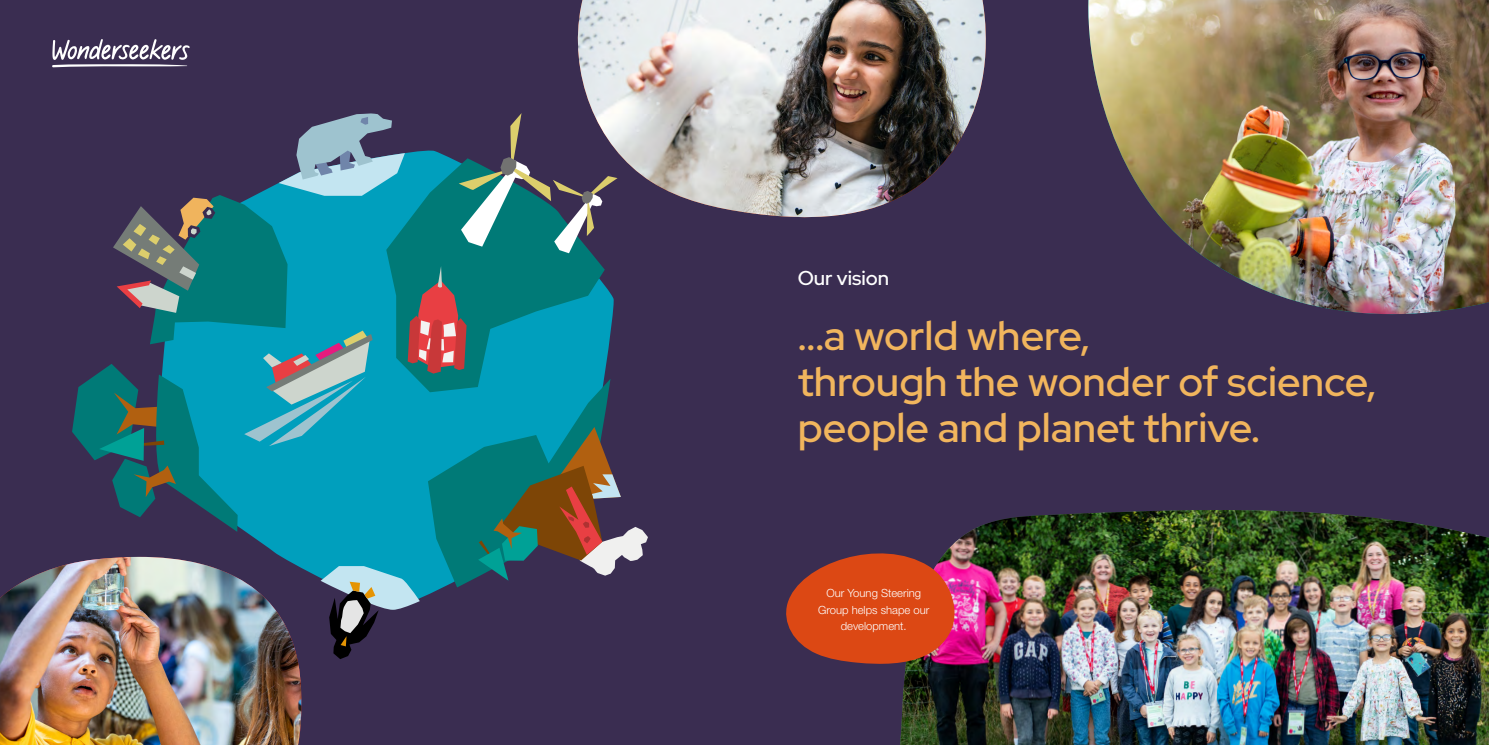
<style>
.page{position:relative;width:1489px;height:745px;background:#fff}
.page>*{position:absolute;margin:0;border:0;box-sizing:border-box;transform-origin:0 0}
.t1{font:500 41.25px/46.2px "Red Hat Display";color:#f1b55d}
.t2{font:500 20px "Red Hat Display";color:#fff}
.t3{font:300 11.25px/16.2px "Helvetica Neue LT Std";color:#fff;text-align:center}
</style>
<div class="page">
<div style="left:0;top:0;width:1488px;height:744px;background:#3a2d51"></div>
<img style="left:577px;top:0;width:409px;height:218px">
<img style="left:0;top:563px;width:302px;height:181px">
<img style="left:900px;top:510px;width:588px;height:234px">
<img style="left:1088px;top:0;width:400px;height:315px">
<svg style="left:786px;top:536px;width:169px;height:128px"></svg>
<svg style="left:72px;top:113px;width:576px;height:545px"></svg>
<svg style="left:52px;top:39px;width:138px;height:28px"></svg>
<p class="t2" style="left:797px;top:264px;width:93px">Our vision</p>
<p class="t1" style="left:797px;top:311px;width:580px">...a world where,<br>through the wonder of science, people and planet thrive.</p>
<p class="t3" style="left:818px;top:584px;width:113px">Our Young Steering<br>Group helps shape our development.</p>
</div>
